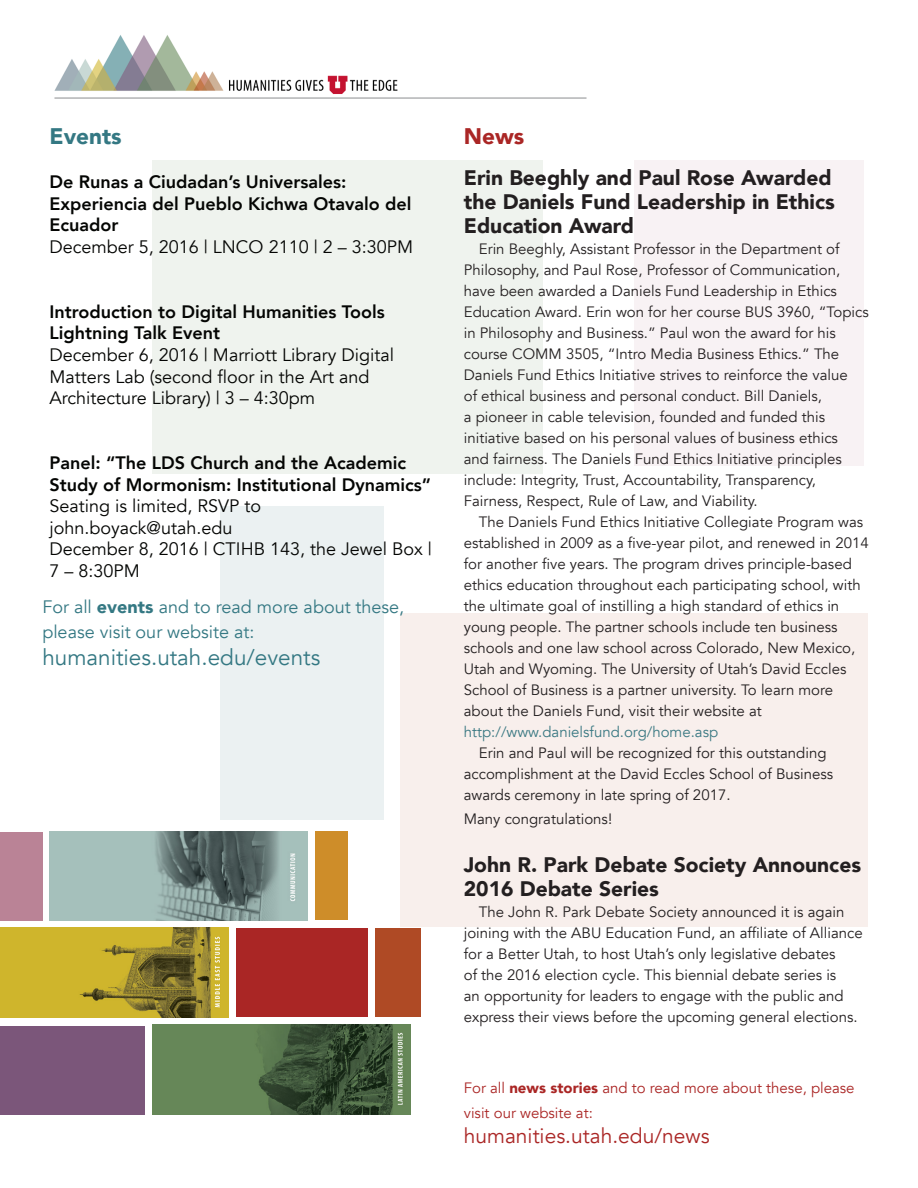
<style>
.page{position:relative;width:918px;height:1188px;background:#fff}
.page>*{position:absolute;margin:0;border:0;box-sizing:border-box;transform-origin:0 0}
.t1{font:22.5px "Avenir";color:#347883}
.t2{font:900 22.5px "Avenir";color:#347883}
.t3{font:900 22.5px "Avenir";color:#aa2625}
.t4{font:900 21px/24px "Avenir";color:#231f20}
.t5{font:21px "Avenir";color:#aa2625}
.t6{font:18px/21.6px "Avenir";color:#040503}
.t7{font:800 18px/21.6px "Avenir";color:#040503}
.t8{font:18px/25.2px "Avenir";color:#347883}
.t9{font:15px/21px "Avenir";color:#231f20}
.t10{font:15px/25.2px "Avenir";color:#aa2625}
.t11{font:15px "Avenir";color:#3b7983}
.s1{font-weight:900}
</style>
<div class="page">
<div style="left:634px;top:161px;width:230px;height:305px;background:#f8f2f4"></div>
<div style="left:153px;top:161px;width:390px;height:313px;background:#eff3ee"></div>
<div style="left:220px;top:506px;width:163px;height:313px;background:#ebf1f2"></div>
<div style="left:401px;top:613px;width:467px;height:313px;background:#f8efec"></div>
<img style="left:153px;top:1025px;width:258px;height:89px">
<img style="left:0;top:928px;width:229px;height:90px">
<img style="left:50px;top:831px;width:258px;height:90px">
<div style="left:0;top:833px;width:42px;height:88px;background:#ba8396"></div>
<div style="left:315px;top:831px;width:33px;height:88px;background:#ce8d29"></div>
<div style="left:236px;top:928px;width:132px;height:88px;background:#aa2625"></div>
<div style="left:375px;top:928px;width:46px;height:88px;background:#af4a25"></div>
<div style="left:0;top:1026px;width:145px;height:88px;background:#7b567a"></div>
<img style="left:54px;top:35px;width:533px;height:64px">
<p class="t2" style="left:50px;top:117px;width:74px">Events</p>
<p class="t7" style="left:50px;top:171px;width:364px">De Runas a Ciudadan’s Universales:<br>Experiencia del Pueblo Kichwa Otavalo del<br>Ecuador</p>
<p class="t6" style="left:50px;top:236px;width:365px">December 5, 2016 | LNCO 2110 | 2 – 3:30PM</p>
<p class="t7" style="left:50px;top:301px;width:337px">Introduction to Digital Humanities Tools<br>Lightning Talk Event</p>
<p class="t6" style="left:50px;top:344px;width:346px">December 6, 2016 | Marriott Library Digital<br>Matters Lab (second floor in the Art and<br>Architecture Library) | 3 – 4:30pm</p>
<p class="t7" style="left:50px;top:452px;width:383px">Panel: “The LDS Church and the Academic<br>Study of Mormonism: Institutional Dynamics”</p>
<p class="t6" style="left:50px;top:496px;width:213px">Seating is limited, RSVP to</p>
<p class="t6" style="left:50px;top:517px;width:184px">john.boyack@utah.edu</p>
<p class="t6" style="left:50px;top:539px;width:384px">December 8, 2016 | CTIHB 143, the Jewel Box |<br>7 – 8:30PM</p>
<p class="t8" style="left:42px;top:595px;width:363px">For all <span class="s1">events</span> and to read more about these, please visit our website at:</p>
<p class="t1" style="left:42px;top:644px;width:279px">humanities.utah.edu/events</p>
<p class="t3" style="left:464px;top:117px;width:62px">News</p>
<p class="t4" style="left:464px;top:165px;width:373px">Erin Beeghly and Paul Rose Awarded the Daniels Fund Leadership in Ethics<br>Education Award</p>
<p class="t9" style="left:464px;top:238px;width:406px;text-indent:15px">Erin Beeghly, Assistant Professor in the Department of Philosophy, and Paul Rose, Professor of Communication, have been awarded a Daniels Fund Leadership in Ethics Education Award. Erin won for her course BUS 3960, “Topics in Philosophy and Business.” Paul won the award for his course COMM 3505, “Intro Media Business Ethics.” The Daniels Fund Ethics Initiative strives to reinforce the value<br>of ethical business and personal conduct. Bill Daniels,<br>a pioneer in cable television, founded and funded this initiative based on his personal values of business ethics<br>and fairness. The Daniels Fund Ethics Initiative principles include: Integrity, Trust, Accountability, Transparency, Fairness, Respect, Rule of Law, and Viability.</p>
<p class="t9" style="left:464px;top:511px;width:406px;text-indent:15px">The Daniels Fund Ethics Initiative Collegiate Program was established in 2009 as a five-year pilot, and renewed in 2014 for another five years. The program drives principle-based ethics education throughout each participating school, with the ultimate goal of instilling a high standard of ethics in young people. The partner schools include ten business schools and one law school across Colorado, New Mexico, Utah and Wyoming. The University of Utah’s David Eccles School of Business is a partner university. To learn more about the Daniels Fund, visit their website at</p>
<p class="t11" style="left:464px;top:723px;width:256px">http://www.danielsfund.org/home.asp</p>
<p class="t9" style="left:464px;top:742px;width:371px;text-indent:15px">Erin and Paul will be recognized for this outstanding accomplishment at the David Eccles School of Business awards ceremony in late spring of 2017.</p>
<p class="t9" style="left:464px;top:808px;width:150px">Many congratulations!</p>
<p class="t4" style="left:464px;top:852px;width:399px">John R. Park Debate Society Announces<br>2016 Debate Series</p>
<p class="t9" style="left:464px;top:901px;width:400px;text-indent:15px">The John R. Park Debate Society announced it is again joining with the ABU Education Fund, an affiliate of Alliance for a Better Utah, to host Utah’s only legislative debates<br>of the 2016 election cycle. This biennial debate series is<br>an opportunity for leaders to engage with the public and express their views before the upcoming general elections.</p>
<p class="t10" style="left:464px;top:1075px;width:392px">For all <span class="s1">news stories</span> and to read more about these, please visit our website at:</p>
<p class="t5" style="left:464px;top:1123px;width:247px">humanities.utah.edu/news</p>
</div>
